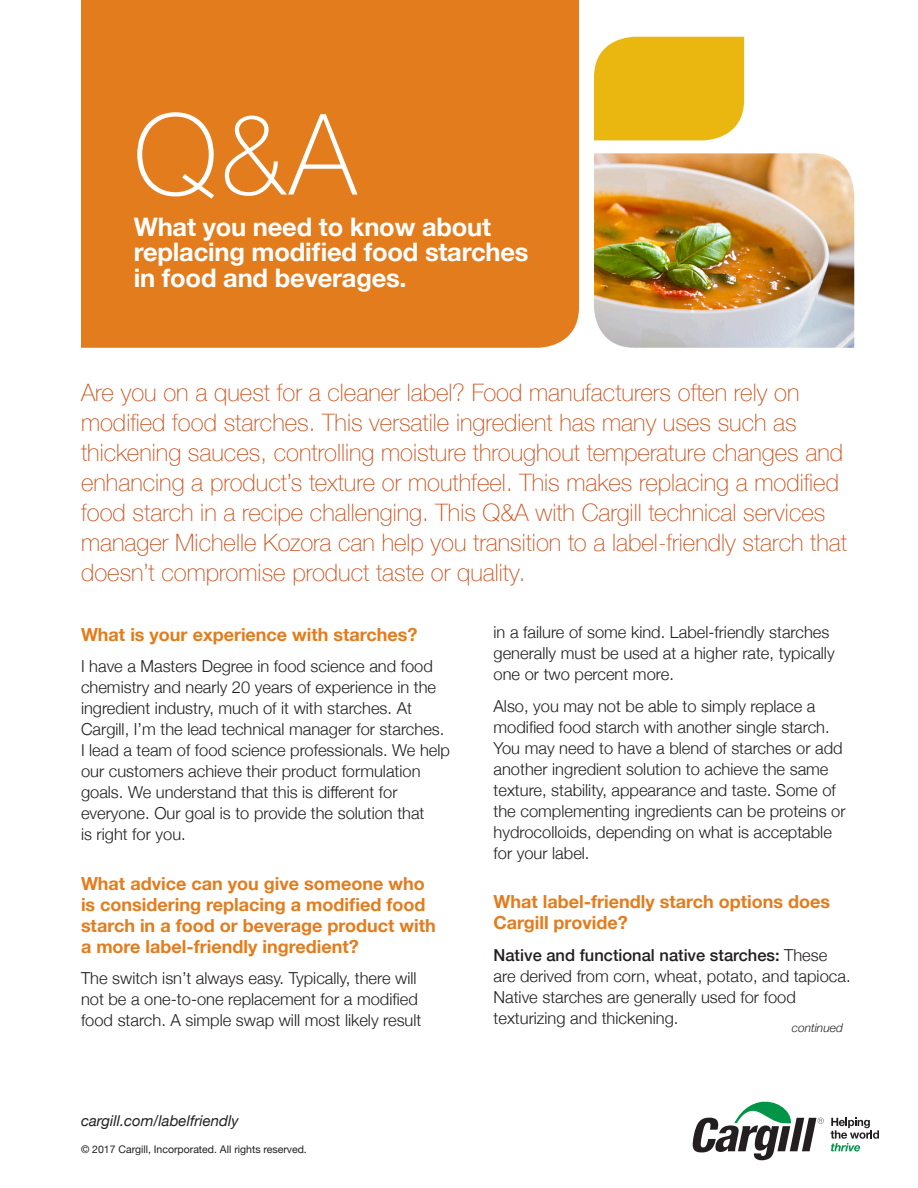
<style>
.page{position:relative;width:918px;height:1188px;background:#fff}
.page>*{position:absolute;margin:0;border:0;box-sizing:border-box;transform-origin:0 0}
.t1{font:100 112.5px "Helvetica Neue";color:#fff}
.t2{font:700 25.5px/25.5px "Helvetica Neue";letter-spacing:-.01em;color:#fff}
.t3{font:100 24px/30px "Helvetica Neue";color:#cb511c}
.question{font:700 18px/21px "Helvetica Neue";color:#e37c1c}
.body{font:300 16.5px/21px "Helvetica Neue";color:#231f20}
.t4{font:italic 15px "Helvetica Neue";color:#231f20}
.question-2{font:italic 300 12px "Helvetica Neue";color:#231f20}
.FOOTNOTES{font:10.5px "Helvetica Neue";color:#231f20}
.s1{font-weight:500}
</style>
<div class="page">
<div style="left:594px;top:37px;width:150px;height:103px;background:#eab610"></div>
<div style="left:81px;top:0;width:498px;height:348px;background:#e37c1c"></div>
<svg style="left:692px;top:1101px;width:132px;height:59px"></svg>
<svg style="left:831px;top:1118px;width:48px;height:33px"></svg>
<img style="left:594px;top:153px;width:260px;height:195px">
<p class="t1" style="left:134px;top:69px;width:224px">Q&amp;A</p>
<p class="t2" style="left:134px;top:215px;width:396px">What you need to know about replacing modified food starches in food and beverages.</p>
<p class="t3" style="left:81px;top:377px;width:768px">Are you on a quest for a cleaner label? Food manufacturers often rely on modified food starches. This versatile ingredient has many uses such as thickening sauces, controlling moisture throughout temperature changes and enhancing a product’s texture or mouthfeel. This makes replacing a modified food starch in a recipe challenging. This Q&amp;A with Cargill technical services manager Michelle Kozora can help you transition to a label-friendly starch that doesn’t compromise product taste or quality.</p>
<p class="question" style="left:81px;top:624px;width:338px">What is your experience with starches?</p>
<p class="body" style="left:81px;top:655px;width:371px">I have a Masters Degree in food science and food chemistry and nearly 20 years of experience in the ingredient industry, much of it with starches. At Cargill, I’m the lead technical manager for starches.<br>I lead a team of food science professionals. We help our customers achieve their product formulation goals. We understand that this is different for everyone. Our goal is to provide the solution that<br>is right for you.</p>
<p class="question" style="left:81px;top:873px;width:356px">What advice can you give someone who is considering replacing a modified food starch in a food or beverage product with a more label-friendly ingredient?</p>
<p class="body" style="left:81px;top:967px;width:342px">The switch isn’t always easy. Typically, there will not be a one-to-one replacement for a modified food starch. A simple swap will most likely result</p>
<p class="t4" style="left:81px;top:1110px;width:159px">cargill.com/labelfriendly</p>
<p class="FOOTNOTES" style="left:81px;top:1142px;width:227px">© 2017 Cargill, Incorporated. All rights reserved.</p>
<p class="body" style="left:494px;top:620px;width:343px">in a failure of some kind. Label-friendly starches generally must be used at a higher rate, typically one or two percent more.</p>
<p class="body" style="left:494px;top:694px;width:354px">Also, you may not be able to simply replace a modified food starch with another single starch.<br>You may need to have a blend of starches or add another ingredient solution to achieve the same texture, stability, appearance and taste. Some of the complementing ingredients can be proteins or hydrocolloids, depending on what is acceptable for your label.</p>
<p class="question" style="left:494px;top:892px;width:338px">What label-friendly starch options does<br>Cargill provide?</p>
<p class="body" style="left:494px;top:943px;width:359px"><span class="s1">Native and functional native starches:</span> These are derived from corn, wheat, potato, and tapioca.<br>Native starches are generally used for food texturizing and thickening.</p>
<p class="question-2" style="left:792px;top:1019px;width:53px">continued</p>
</div>
